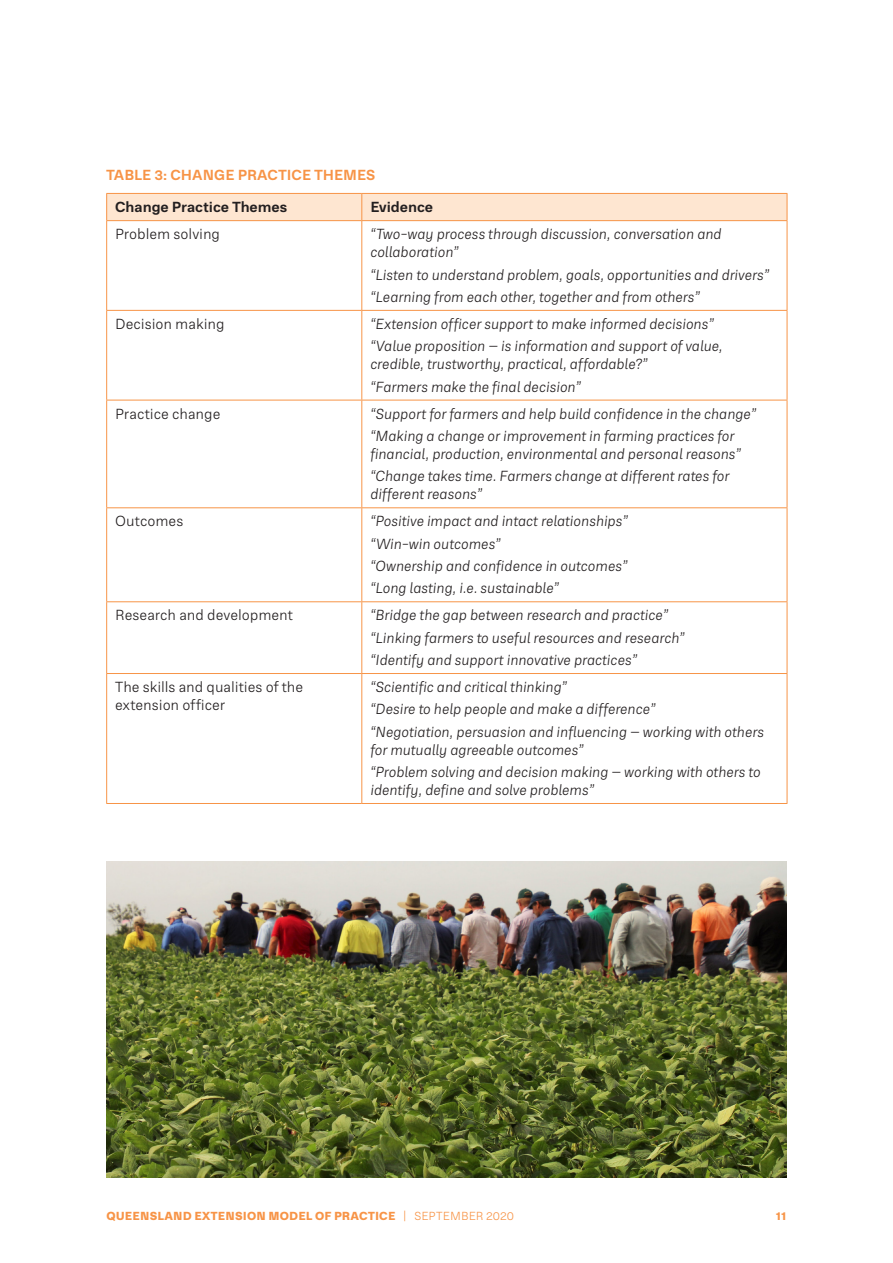
<style>
.page{position:relative;width:893px;height:1263px;background:#fff}
.page>*{position:absolute;margin:0;border:0;box-sizing:border-box;transform-origin:0 0}
.t1{font:italic 300 15px/22.2px "RNS Physis";letter-spacing:-.005em;color:#231f20}
.t2{font:300 15px/18px "RNS Physis";color:#231f20}
.t3{font:700 15px "RNS Physis";color:#231f20}
.t4{font:700 15px "RNS Physis";letter-spacing:.005em;color:#f79447}
.t5{font:900 12px "RNS Physis";letter-spacing:.01em;color:#f79447}
.s1{font-weight:300}
</style>
<div class="page">
<hr style="left:361px;top:221px;width:1px;height:89px;background:#f79447">
<hr style="left:106px;top:310px;width:256px;height:1px;background:#f79447">
<hr style="left:362px;top:310px;width:425px;height:1px;background:#f79447">
<hr style="left:361px;top:311px;width:1px;height:89px;background:#f79447">
<hr style="left:106px;top:400px;width:256px;height:1px;background:#f79447">
<hr style="left:362px;top:400px;width:425px;height:1px;background:#f79447">
<hr style="left:361px;top:400px;width:1px;height:107px;background:#f79447">
<hr style="left:106px;top:507px;width:256px;height:1px;background:#f79447">
<hr style="left:362px;top:507px;width:425px;height:1px;background:#f79447">
<hr style="left:361px;top:508px;width:1px;height:93px;background:#f79447">
<hr style="left:106px;top:601px;width:256px;height:1px;background:#f79447">
<hr style="left:362px;top:601px;width:425px;height:1px;background:#f79447">
<hr style="left:361px;top:602px;width:1px;height:71px;background:#f79447">
<hr style="left:106px;top:673px;width:256px;height:1px;background:#f79447">
<hr style="left:362px;top:673px;width:425px;height:1px;background:#f79447">
<hr style="left:361px;top:674px;width:1px;height:129px;background:#f79447">
<div style="left:106px;top:193px;width:682px;height:28px;background:#fee6d1"></div>
<hr style="left:106px;top:220px;width:256px;height:1px;background:#f79447">
<hr style="left:106px;top:221px;width:1px;height:89px;background:#f79447">
<hr style="left:362px;top:220px;width:425px;height:1px;background:#f79447">
<hr style="left:787px;top:221px;width:1px;height:89px;background:#f79447">
<hr style="left:106px;top:311px;width:1px;height:89px;background:#f79447">
<hr style="left:787px;top:311px;width:1px;height:89px;background:#f79447">
<hr style="left:106px;top:400px;width:1px;height:107px;background:#f79447">
<hr style="left:787px;top:400px;width:1px;height:107px;background:#f79447">
<hr style="left:106px;top:508px;width:1px;height:93px;background:#f79447">
<hr style="left:787px;top:508px;width:1px;height:93px;background:#f79447">
<hr style="left:106px;top:602px;width:1px;height:71px;background:#f79447">
<hr style="left:787px;top:602px;width:1px;height:71px;background:#f79447">
<hr style="left:106px;top:674px;width:1px;height:129px;background:#f79447">
<hr style="left:787px;top:674px;width:1px;height:129px;background:#f79447">
<hr style="left:106px;top:803px;width:256px;height:1px;background:#f79447">
<hr style="left:362px;top:803px;width:425px;height:1px;background:#f79447">
<img style="left:106px;top:861px;width:681px;height:317px">
<p class="t4" style="left:106px;top:166px;width:271px">TABLE 3: CHANGE PRACTICE THEMES</p>
<p class="t3" style="left:115px;top:198px;width:174px">Change Practice Themes</p>
<p class="t3" style="left:370px;top:198px;width:64px">Evidence</p>
<p class="t2" style="left:115px;top:225px;width:106px">Problem solving</p>
<p class="t1" style="left:370px;top:225px;width:353px;line-height:18px">“Two-way process through discussion, conversation and collaboration”</p>
<p class="t1" style="left:370px;top:263px;width:400px">“Listen to understand problem, goals, opportunities and drivers” “Learning from each other, together and from others”</p>
<p class="t2" style="left:115px;top:315px;width:111px">Decision making</p>
<p class="t1" style="left:370px;top:312px;width:354px">“Extension officer support to make informed decisions” “Value proposition – is information and support of value,</p>
<p class="t1" style="left:370px;top:353px;width:279px">credible, trustworthy, practical, affordable?” “Farmers make the final decision”</p>
<p class="t2" style="left:115px;top:404px;width:107px">Practice change</p>
<p class="t1" style="left:370px;top:402px;width:387px">“Support for farmers and help build confidence in the change” “Making a change or improvement in farming practices for</p>
<p class="t1" style="left:370px;top:442px;width:372px">financial, production, environmental and personal reasons” “Change takes time. Farmers change at different rates for</p>
<p class="t1" style="left:370px;top:483px;width:113px">different reasons”</p>
<p class="t2" style="left:115px;top:512px;width:70px">Outcomes</p>
<p class="t1" style="left:370px;top:510px;width:259px">“Positive impact and intact relationships” “Win-win outcomes”<br>“Ownership and confidence in outcomes” “Long lasting, i.e. sustainable”</p>
<p class="t2" style="left:115px;top:606px;width:179px">Research and development</p>
<p class="t1" style="left:370px;top:604px;width:316px">“Bridge the gap between research and practice” “Linking farmers to useful resources and research” “Identify and support innovative practices”</p>
<p class="t2" style="left:115px;top:678px;width:189px">The skills and qualities of the extension officer</p>
<p class="t1" style="left:370px;top:676px;width:395px">“Scientific and critical thinking”<br>“Desire to help people and make a difference”<br>“Negotiation, persuasion and influencing – working with others</p>
<p class="t1" style="left:370px;top:738px;width:392px">for mutually agreeable outcomes”<br>“Problem solving and decision making – working with others to</p>
<p class="t1" style="left:370px;top:778px;width:225px">identify, define and solve problems”</p>
<p class="t5" style="left:106px;top:1209px;width:409px">QUEENSLAND EXTENSION MODEL OF PRACTICE <span class="s1">| SEPTEMBER 2020</span></p>
<p class="t5" style="left:776px;top:1209px;width:12px">11</p>
</div>
